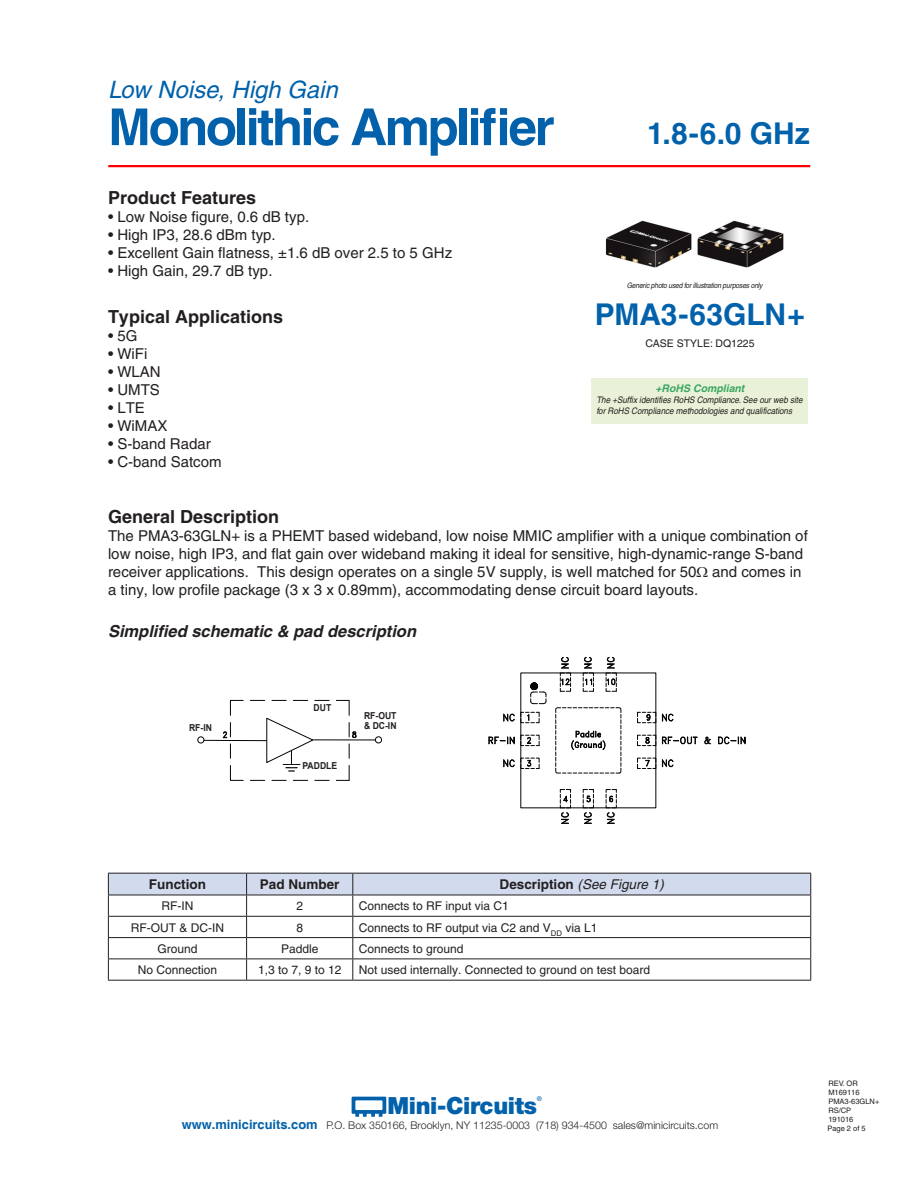
<style>
.page{position:relative;width:918px;height:1188px;background:#fff}
.page>*{position:absolute;margin:0;border:0;box-sizing:border-box;transform-origin:0 0}
.t1{font:700 51px "Helvetica";letter-spacing:-.05em;color:#0261aa}
.MODEL_NUMBER{font:700 30px "Helvetica";letter-spacing:-.005em;color:#0161ab}
.MODEL_TYPE{font:italic 24px "Helvetica";letter-spacing:-.005em;color:#0161ab}
.t2{font:900 23.7px "Helvetica Neue";letter-spacing:-.015em;color:#0261aa}
.BODY_HEADLINE{font:700 18px "Helvetica";color:#231f20}
.SCHEMATIC___PIN{font:italic 700 16.5px "Helvetica";color:#231f20}
.FEAT___APPL{font:15px/18px "Helvetica";color:#231f20}
.t3{font:italic 13.5px "Helvetica";color:#231f20}
.t4{font:700 13.5px "Helvetica";color:#231f20}
.t5{font:12px "Helvetica";color:#231f20}
.t6{font:300 10.65px "Helvetica Neue";color:#231f20}
.t7{font:10.5px "Helvetica";color:#231f20}
.t8{font:italic 700 10.5px "Helvetica";color:rgb(13 147 68/.8)}
.t9{font:700 9.6px/10.5px "Arial";color:#231f20;scale:.9 1}
.t10{font:italic 9px/10.8px "Helvetica";letter-spacing:-.005em;color:#231f20;scale:.9 1}
.t11{font:7.5px "Helvetica";color:#231f20}
.t12{font:italic 7.5px "Helvetica";letter-spacing:-.03em;color:#231f20;scale:.9 1}
.t13{font:500 6.6px "Helvetica Neue";color:#0261aa}
.s1{font-weight:700;font-style:normal}
.s2{font-family:"Helvetica";font-weight:700;font-size:12.9px;color:#0261aa}
</style>
<div class="page">
<svg style="left:352px;top:1097px;width:34px;height:20px"></svg>
<hr style="left:108px;top:165px;width:702px;height:2px;background:#f00">
<svg style="left:108px;top:873px;width:703px;height:107px"></svg>
<hr style="left:108px;top:980px;width:139px;height:1px;background:#231f20">
<hr style="left:247px;top:980px;width:106px;height:1px;background:#231f20">
<hr style="left:353px;top:980px;width:458px;height:1px;background:#231f20">
<div style="left:592px;top:379px;width:216px;height:45px;background:#e9f2d8"></div>
<svg style="left:637px;top:734px;width:61px;height:13px"></svg>
<svg style="left:704px;top:736px;width:7px;height:9px"></svg>
<svg style="left:718px;top:736px;width:28px;height:9px"></svg>
<svg style="left:637px;top:757px;width:37px;height:12px"></svg>
<svg style="left:605px;top:789px;width:12px;height:35px"></svg>
<svg style="left:582px;top:789px;width:12px;height:35px"></svg>
<svg style="left:559px;top:789px;width:12px;height:35px"></svg>
<svg style="left:637px;top:711px;width:37px;height:13px"></svg>
<hr style="left:204px;top:740px;width:63px;height:1px;background:#040503">
<svg style="left:336px;top:700px;width:14px;height:16px"></svg>
<svg style="left:315px;top:700px;width:14px;height:1px"></svg>
<svg style="left:293px;top:700px;width:15px;height:1px"></svg>
<svg style="left:272px;top:700px;width:14px;height:1px"></svg>
<svg style="left:250px;top:700px;width:15px;height:1px"></svg>
<svg style="left:230px;top:700px;width:14px;height:16px"></svg>
<svg style="left:230px;top:765px;width:14px;height:16px"></svg>
<svg style="left:250px;top:780px;width:15px;height:1px"></svg>
<svg style="left:272px;top:780px;width:14px;height:1px"></svg>
<svg style="left:293px;top:780px;width:15px;height:1px"></svg>
<svg style="left:315px;top:780px;width:14px;height:1px"></svg>
<svg style="left:336px;top:765px;width:14px;height:16px"></svg>
<svg style="left:222px;top:723px;width:9px;height:35px"></svg>
<svg style="left:349px;top:723px;width:8px;height:35px"></svg>
<svg style="left:488px;top:657px;width:134px;height:117px"></svg>
<svg style="left:266px;top:717px;width:48px;height:55px"></svg>
<hr style="left:312px;top:739px;width:63px;height:1px;background:#040503">
<div style="left:197px;top:736px;width:7px;height:7px;border:1px solid #040503;border-radius:50%"></div>
<div style="left:375px;top:736px;width:7px;height:7px;border:1px solid #040503;border-radius:50%"></div>
<img style="left:605px;top:220px;width:179px;height:48px">
<p class="MODEL_TYPE" style="left:108px;top:75px;width:231px">Low Noise, High Gain</p>
<h1 class="t1" style="left:108px;top:96px;width:448px">Monolithic Amplifier</h1>
<p class="BODY_HEADLINE" style="left:108px;top:187px;width:150px">Product Features</p>
<p class="FEAT___APPL" style="left:108px;top:208px;width:203px">• Low Noise figure, 0.6 dB typ.</p>
<p class="FEAT___APPL" style="left:108px;top:226px;width:169px">• High IP3, 28.6 dBm typ.</p>
<p class="FEAT___APPL" style="left:108px;top:244px;width:346px">• Excellent Gain flatness, ±1.6 dB over 2.5 to 5 GHz</p>
<p class="FEAT___APPL" style="left:108px;top:262px;width:166px">• High Gain, 29.7 dB typ.</p>
<p class="BODY_HEADLINE" style="left:108px;top:306px;width:177px">Typical Applications</p>
<p class="FEAT___APPL" style="left:108px;top:327px;width:31px">• 5G</p>
<p class="FEAT___APPL" style="left:108px;top:345px;width:41px">• WiFi</p>
<p class="FEAT___APPL" style="left:108px;top:363px;width:54px">• WLAN</p>
<p class="FEAT___APPL" style="left:108px;top:381px;width:53px">• UMTS</p>
<p class="FEAT___APPL" style="left:108px;top:399px;width:38px">• LTE</p>
<p class="FEAT___APPL" style="left:108px;top:417px;width:61px">• WiMAX</p>
<p class="FEAT___APPL" style="left:108px;top:435px;width:104px">• S-band Radar</p>
<p class="FEAT___APPL" style="left:108px;top:453px;width:115px">• C-band Satcom</p>
<p class="MODEL_NUMBER" style="left:647px;top:116px;width:164px">1.8-6.0 GHz</p>
<p class="t12" style="left:627px;top:281px;width:152px">Generic photo used for illustration purposes only</p>
<p class="MODEL_NUMBER" style="left:595px;top:296px;width:212px">PMA3-63GLN+</p>
<p class="t7" style="left:645px;top:337px;width:111px">CASE STYLE: DQ1225</p>
<p class="t8" style="left:655px;top:382px;width:90px">+RoHS Compliant</p>
<p class="t10" style="left:596px;top:394px;width:231px">The +Suffix identifies RoHS Compliance. See our web site for RoHS Compliance methodologies and qualifications</p>
<p class="BODY_HEADLINE" style="left:108px;top:505px;width:173px">General Description</p>
<p class="FEAT___APPL" style="left:108px;top:526px;width:701px">The PMA3-63GLN+ is a PHEMT based wideband, low noise MMIC amplifier with a unique combination of low noise, high IP3, and flat gain over wideband making it ideal for sensitive, high-dynamic-range S-band receiver applications. This design operates on a single 5V supply, is well matched for 50 and comes in a tiny, low profile package (3 x 3 x 0.89mm), accommodating dense circuit board layouts.</p>
<p class="SCHEMATIC___PIN" style="left:108px;top:622px;width:310px">Simplified schematic &amp; pad description</p>
<p class="t9" style="left:189px;top:722px;width:27px">RF-IN</p>
<p class="t9" style="left:314px;top:703px;width:21px">DUT</p>
<p class="t9" style="left:302px;top:761px;width:40px">PADDLE</p>
<p class="t9" style="left:364px;top:710px;width:38px">RF-OUT &amp; DC-IN</p>
<p class="t4" style="left:149px;top:876px;width:58px">Function</p>
<p class="t4" style="left:260px;top:876px;width:81px">Pad Number</p>
<p class="t3" style="left:500px;top:876px;width:166px"><span class="s1">Description</span> (See Figure 1)</p>
<p class="t5" style="left:161px;top:899px;width:33px">RF-IN</p>
<p class="t5" style="left:296px;top:899px;width:8px">2</p>
<p class="t5" style="left:359px;top:899px;width:152px">Connects to RF input via C1</p>
<p class="t5" style="left:131px;top:920px;width:95px">RF-OUT &amp; DC-IN</p>
<p class="t5" style="left:296px;top:920px;width:8px">8</p>
<p class="t5" style="left:359px;top:920px;width:240px">Connects to RF output via C2 and V<sub>DD</sub> via L1</p>
<p class="t5" style="left:157px;top:942px;width:42px">Ground</p>
<p class="t5" style="left:281px;top:942px;width:39px">Paddle</p>
<p class="t5" style="left:359px;top:942px;width:106px">Connects to ground</p>
<p class="t5" style="left:138px;top:963px;width:81px">No Connection</p>
<p class="t5" style="left:258px;top:963px;width:85px">1,3 to 7, 9 to 12</p>
<p class="t5" style="left:359px;top:963px;width:293px">Not used internally. Connected to ground on test board</p>
<h3 class="t2" style="left:387px;top:1091px;width:151px">Mini-Circuits</h3>
<p class="t13" style="left:537px;top:1095px;width:7px">®</p>
<p class="t6" style="left:182px;top:1119px;width:538px"><span class="s2">www.minicircuits.com</span> P.O. Box 350166, Brooklyn, NY 11235-0003 (718) 934-4500 sales@minicircuits.com</p>
<p class="t11" style="left:828px;top:1079px;width:31px">REV. OR</p>
<p class="t11" style="left:828px;top:1088px;width:33px">M169116</p>
<p class="t11" style="left:828px;top:1097px;width:53px">PMA3-63GLN+</p>
<p class="t11" style="left:828px;top:1106px;width:24px">RS/CP</p>
<p class="t11" style="left:828px;top:1115px;width:27px">191016</p>
<p class="t11" style="left:828px;top:1124px;width:40px">Page 2 of 5</p>
</div>
